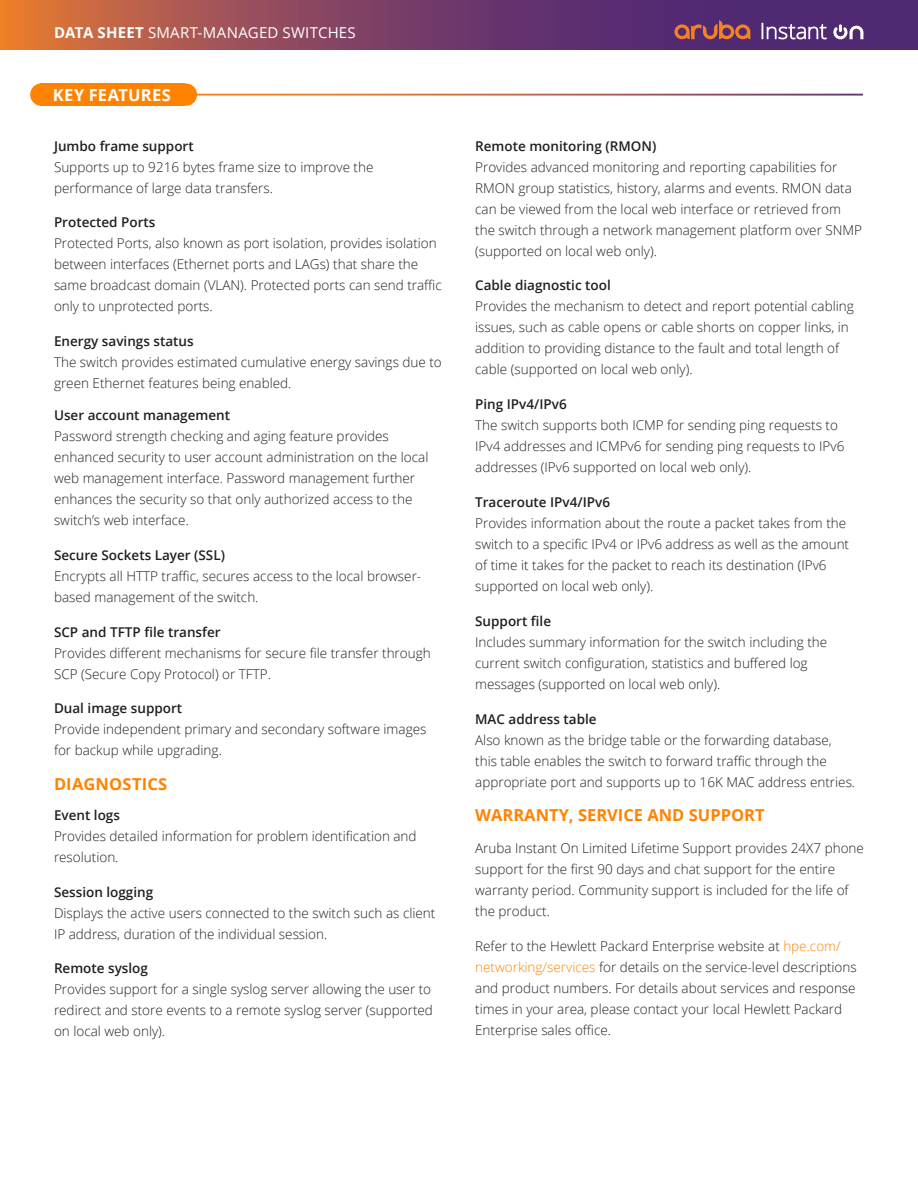
<style>
.page{position:relative;width:918px;height:1188px;background:#fff}
.page>*{position:absolute;margin:0;border:0;box-sizing:border-box;transform-origin:0 0}
.t1{font:700 16.5px "Open Sans";color:#ff8300}
.t2{font:700 16.5px "Open Sans";letter-spacing:.02em;color:#fff}
.t3{font:15px "Open Sans";letter-spacing:.02em;color:#fff}
.t4{font:300 13.5px/21px "Open Sans";color:#231f20}
.t5{font:600 13.5px "Open Sans";color:#231f20}
.s1{font-weight:700}
.s2{color:#ff8300}
</style>
<div class="page">
<svg style="left:0;top:0;width:918px;height:49px;background:#804261"></svg>
<svg style="left:674px;top:20px;width:76px;height:19px"></svg>
<svg style="left:833px;top:24px;width:30px;height:15px"></svg>
<svg style="left:762px;top:23px;width:65px;height:16px"></svg>
<div style="left:175px;top:83px;width:22px;height:23px;background:#ff8300;border-radius:50%"></div>
<div style="left:30px;top:83px;width:22px;height:23px;background:#ff8300;border-radius:50%"></div>
<div style="left:40px;top:83px;width:145px;height:23px;background:#ff8300"></div>
<p class="t3" style="left:54px;top:23px;width:303px"><span class="s1">DATA SHEET</span> SMART-MANAGED SWITCHES</p>
<p class="t2" style="left:53px;top:83px;width:119px">KEY FEATURES</p>
<p class="t5" style="left:54px;top:137px;width:141px">Jumbo frame support</p>
<p class="t4" style="left:54px;top:156px;width:321px">Supports up to 9216 bytes frame size to improve the performance of large data transfers.</p>
<p class="t5" style="left:54px;top:213px;width:103px">Protected Ports</p>
<p class="t4" style="left:54px;top:233px;width:389px">Protected Ports, also known as port isolation, provides isolation between interfaces (Ethernet ports and LAGs) that share the same broadcast domain (VLAN). Protected ports can send traffic only to unprotected ports.</p>
<p class="t5" style="left:54px;top:332px;width:141px">Energy savings status</p>
<p class="t4" style="left:54px;top:352px;width:389px">The switch provides estimated cumulative energy savings due to green Ethernet features being enabled.</p>
<p class="t5" style="left:54px;top:406px;width:178px">User account management</p>
<p class="t4" style="left:54px;top:425px;width:376px">Password strength checking and aging feature provides enhanced security to user account administration on the local web management interface. Password management further enhances the security so that only authorized access to the switch’s web interface.</p>
<p class="t5" style="left:54px;top:546px;width:173px">Secure Sockets Layer (SSL)</p>
<p class="t4" style="left:54px;top:565px;width:369px">Encrypts all HTTP traffic, secures access to the local browser&shy;based management of the switch.</p>
<p class="t5" style="left:54px;top:622px;width:168px">SCP and TFTP file transfer</p>
<p class="t4" style="left:54px;top:642px;width:378px">Provides different mechanisms for secure file transfer through<br>SCP (Secure Copy Protocol) or TFTP.</p>
<p class="t5" style="left:54px;top:699px;width:130px">Dual image support</p>
<p class="t4" style="left:54px;top:719px;width:374px">Provide independent primary and secondary software images for backup while upgrading.</p>
<p class="t1" style="left:54px;top:773px;width:115px">DIAGNOSTICS</p>
<p class="t5" style="left:54px;top:806px;width:68px">Event logs</p>
<p class="t4" style="left:54px;top:825px;width:364px">Provides detailed information for problem identification and resolution.</p>
<p class="t5" style="left:54px;top:882px;width:101px">Session logging</p>
<p class="t4" style="left:54px;top:902px;width:383px">Displays the active users connected to the switch such as client<br>IP address, duration of the individual session.</p>
<p class="t5" style="left:54px;top:959px;width:96px">Remote syslog</p>
<p class="t4" style="left:54px;top:979px;width:381px">Provides support for a single syslog server allowing the user to redirect and store events to a remote syslog server (supported on local web only).</p>
<p class="t5" style="left:475px;top:137px;width:183px">Remote monitoring (RMON)</p>
<p class="t4" style="left:475px;top:156px;width:388px">Provides advanced monitoring and reporting capabilities for RMON group statistics, history, alarms and events. RMON data can be viewed from the local web interface or retrieved from the switch through a network management platform over SNMP (supported on local web only).</p>
<p class="t5" style="left:475px;top:276px;width:137px">Cable diagnostic tool</p>
<p class="t4" style="left:475px;top:296px;width:380px">Provides the mechanism to detect and report potential cabling issues, such as cable opens or cable shorts on copper links, in addition to providing distance to the fault and total length of cable (supported on local web only).</p>
<p class="t5" style="left:475px;top:395px;width:93px">Ping IPv4/IPv6</p>
<p class="t4" style="left:475px;top:415px;width:371px">The switch supports both ICMP for sending ping requests to<br>IPv4 addresses and ICMPv6 for sending ping requests to IPv6 addresses (IPv6 supported on local web only).</p>
<p class="t5" style="left:475px;top:493px;width:136px">Traceroute IPv4/IPv6</p>
<p class="t4" style="left:475px;top:512px;width:375px">Provides information about the route a packet takes from the switch to a specific IPv4 or IPv6 address as well as the amount of time it takes for the packet to reach its destination (IPv6 supported on local web only).</p>
<p class="t5" style="left:475px;top:612px;width:77px">Support file</p>
<p class="t4" style="left:475px;top:631px;width:354px">Includes summary information for the switch including the current switch configuration, statistics and buffered log messages (supported on local web only).</p>
<p class="t5" style="left:475px;top:709px;width:123px">MAC address table</p>
<p class="t4" style="left:475px;top:729px;width:381px">Also known as the bridge table or the forwarding database, this table enables the switch to forward traffic through the appropriate port and supports up to 16K MAC address entries.</p>
<p class="t1" style="left:475px;top:804px;width:291px">WARRANTY, SERVICE AND SUPPORT</p>
<p class="t4" style="left:475px;top:837px;width:390px">Aruba Instant On Limited Lifetime Support provides 24X7 phone support for the first 90 days and chat support for the entire warranty period. Community support is included for the life of the product.</p>
<p class="t4" style="left:475px;top:935px;width:383px">Refer to the Hewlett Packard Enterprise website at <span class="s2">hpe.com/ networking/services</span> for details on the service-level descriptions and product numbers. For details about services and response times in your area, please contact your local Hewlett Packard Enterprise sales office.</p>
</div>
